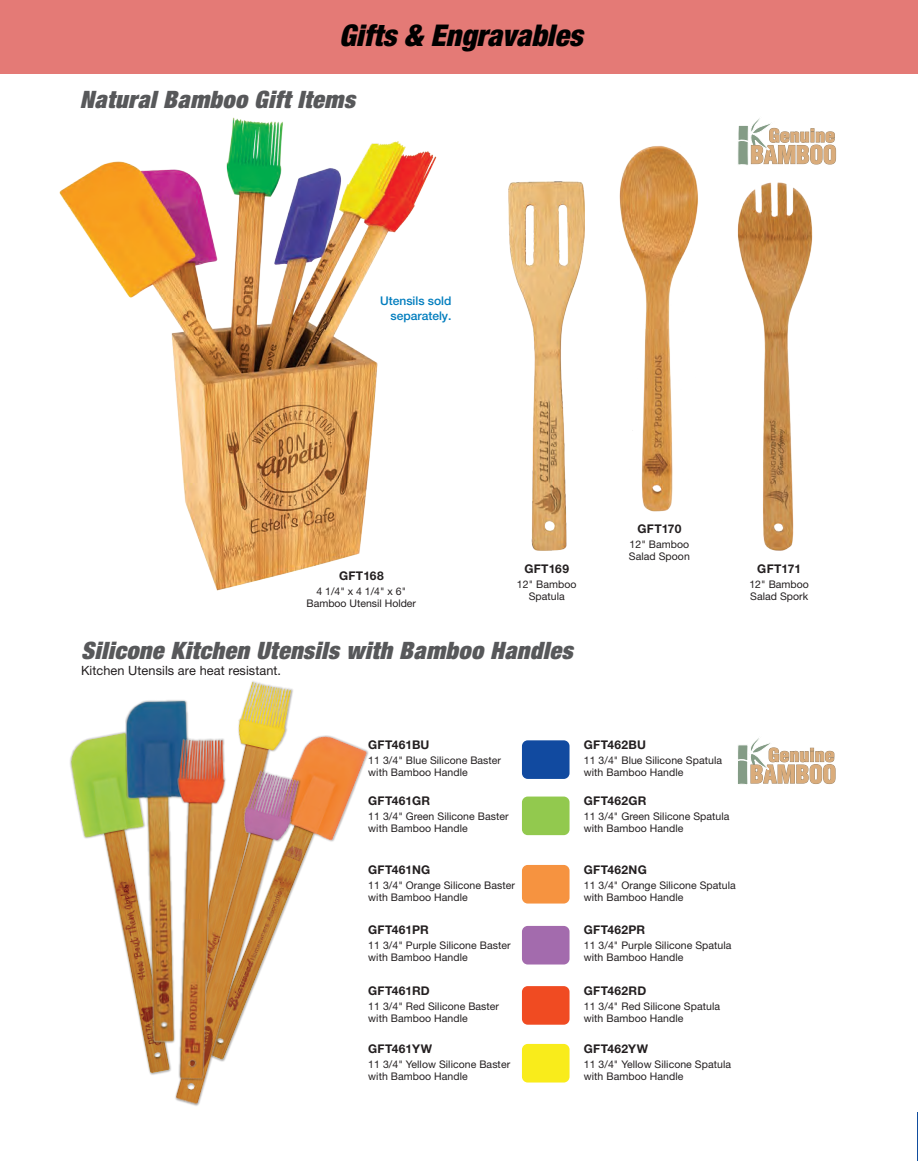
<style>
.page{position:relative;width:918px;height:1161px;background:#fff}
.page>*{position:absolute;margin:0;border:0;box-sizing:border-box;transform-origin:0 0}
.t1{font:italic 900 condensed 30px "Helvetica Neue LT Std";color:#000}
.t2{font:italic 900 condensed 24px "Helvetica Neue LT Std";letter-spacing:.02em;color:#57585a}
.t3{font:12.75px "Helvetica Neue LT Std";letter-spacing:.005em;color:#231f20}
.Part_number_Descript{font:700 12px "Helvetica Neue LT Std";letter-spacing:.025em;color:#231f20}
.White_Sample_Set{font:500 12px/15px "Helvetica Neue LT Std";color:#007dbe;text-align:right}
.Part_number_Descript-2{font:700 12px "Helvetica Neue LT Std";letter-spacing:.005em;color:#231f20}
.Part_number_Descript-3{font:10.5px/12px "Helvetica Neue LT Std";letter-spacing:.005em;color:#231f20}
</style>
<div class="page">
<hr style="left:917px;top:1112px;width:1px;height:49px;background:#114d9e">
<div style="left:0;top:0;width:918px;height:74px;background:#e47a76"></div>
<img style="left:619px;top:145px;width:79px;height:367px">
<svg style="left:737px;top:738px;width:99px;height:47px"></svg>
<svg style="left:738px;top:118px;width:98px;height:47px"></svg>
<img style="left:737px;top:182px;width:76px;height:369px">
<img style="left:509px;top:181px;width:76px;height:369px">
<div style="left:522px;top:740px;width:48px;height:39px;background:#114aa0;border-radius:6px"></div>
<div style="left:522px;top:797px;width:48px;height:38px;background:#92c94e;border-radius:6px"></div>
<div style="left:522px;top:865px;width:48px;height:39px;background:#f69340;border-radius:6px"></div>
<div style="left:522px;top:926px;width:48px;height:39px;background:#a36bad;border-radius:6px"></div>
<div style="left:522px;top:986px;width:48px;height:39px;background:#f04b22;border-radius:6px"></div>
<div style="left:522px;top:1044px;width:48px;height:39px;background:#f9ec1b;border-radius:6px"></div>
<img style="left:70px;top:732px;width:93px;height:343px">
<img style="left:124px;top:700px;width:48px;height:344px">
<img style="left:296px;top:735px;width:73px;height:127px">
<img style="left:172px;top:681px;width:121px;height:85px">
<img style="left:163px;top:766px;width:141px;height:340px">
<img style="left:168px;top:735px;width:60px;height:346px">
<img style="left:59px;top:117px;width:378px;height:474px">
<h1 class="t1" style="left:339px;top:17px;width:245px">Gifts &amp; Engravables</h1>
<p class="t2" style="left:80px;top:84px;width:277px">Natural Bamboo Gift Items</p>
<p class="White_Sample_Set" style="left:380px;top:294px;width:73px">Utensils sold separately.</p>
<p class="Part_number_Descript" style="left:339px;top:568px;width:46px">GFT168</p>
<p class="Part_number_Descript-3" style="left:307px;top:585px;width:111px;text-align:center">4 1/4" x 4 1/4" x 6"<br>Bamboo Utensil Holder</p>
<p class="Part_number_Descript" style="left:524px;top:562px;width:46px">GFT169</p>
<p class="Part_number_Descript-3" style="left:517px;top:579px;width:61px;text-align:center">12" Bamboo<br>Spatula</p>
<p class="t2" style="left:81px;top:635px;width:493px">Silicone Kitchen Utensils with Bamboo Handles</p>
<p class="t3" style="left:81px;top:663px;width:202px">Kitchen Utensils are heat resistant.</p>
<p class="Part_number_Descript" style="left:637px;top:521px;width:45px">GFT170</p>
<p class="Part_number_Descript-3" style="left:629px;top:538px;width:63px">12" Bamboo<br>Salad Spoon</p>
<p class="Part_number_Descript" style="left:757px;top:562px;width:45px">GFT171</p>
<p class="Part_number_Descript-3" style="left:749px;top:579px;width:61px">12" Bamboo<br>Salad Spork</p>
<p class="Part_number_Descript" style="left:368px;top:737px;width:63px">GFT461BU</p>
<p class="Part_number_Descript-3" style="left:368px;top:754px;width:134px">11 3/4" Blue Silicone Baster with Bamboo Handle</p>
<p class="Part_number_Descript" style="left:368px;top:793px;width:63px">GFT461GR</p>
<p class="Part_number_Descript-3" style="left:368px;top:810px;width:142px">11 3/4" Green Silicone Baster with Bamboo Handle</p>
<p class="Part_number_Descript" style="left:368px;top:862px;width:63px">GFT461NG</p>
<p class="Part_number_Descript-3" style="left:368px;top:879px;width:148px">11 3/4" Orange Silicone Baster with Bamboo Handle</p>
<p class="Part_number_Descript-2" style="left:368px;top:923px;width:62px">GFT461PR</p>
<p class="Part_number_Descript-3" style="left:368px;top:940px;width:144px">11 3/4" Purple Silicone Baster with Bamboo Handle</p>
<p class="Part_number_Descript" style="left:368px;top:983px;width:63px">GFT461RD</p>
<p class="Part_number_Descript-3" style="left:368px;top:1000px;width:132px">11 3/4" Red Silicone Baster with Bamboo Handle</p>
<p class="Part_number_Descript" style="left:368px;top:1041px;width:65px">GFT461YW</p>
<p class="Part_number_Descript-3" style="left:368px;top:1058px;width:143px">11 3/4" Yellow Silicone Baster with Bamboo Handle</p>
<p class="Part_number_Descript" style="left:584px;top:737px;width:64px">GFT462BU</p>
<p class="Part_number_Descript-3" style="left:584px;top:754px;width:140px">11 3/4" Blue Silicone Spatula with Bamboo Handle</p>
<p class="Part_number_Descript" style="left:584px;top:793px;width:64px">GFT462GR</p>
<p class="Part_number_Descript-3" style="left:584px;top:810px;width:147px">11 3/4" Green Silicone Spatula with Bamboo Handle</p>
<p class="Part_number_Descript" style="left:584px;top:862px;width:64px">GFT462NG</p>
<p class="Part_number_Descript-3" style="left:584px;top:879px;width:153px">11 3/4" Orange Silicone Spatula with Bamboo Handle</p>
<p class="Part_number_Descript" style="left:584px;top:923px;width:63px">GFT462PR</p>
<p class="Part_number_Descript-3" style="left:584px;top:940px;width:149px">11 3/4" Purple Silicone Spatula with Bamboo Handle</p>
<p class="Part_number_Descript" style="left:584px;top:983px;width:64px">GFT462RD</p>
<p class="Part_number_Descript-3" style="left:584px;top:1000px;width:138px">11 3/4" Red Silicone Spatula with Bamboo Handle</p>
<p class="Part_number_Descript" style="left:584px;top:1041px;width:66px">GFT462YW</p>
<p class="Part_number_Descript-3" style="left:584px;top:1058px;width:149px">11 3/4" Yellow Silicone Spatula with Bamboo Handle</p>
</div>
